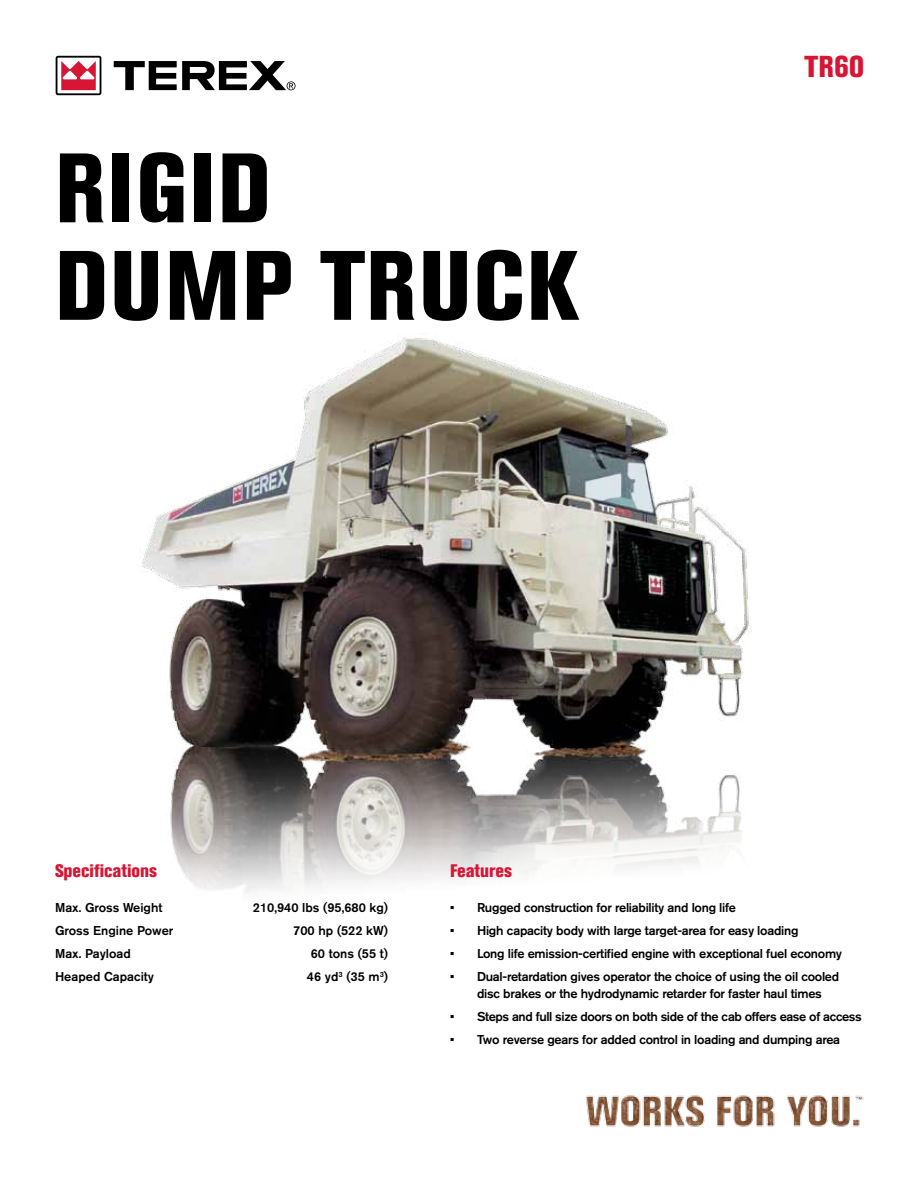
<style>
.page{position:relative;width:918px;height:1188px;background:#fff}
.page>*{position:absolute;margin:0;border:0;box-sizing:border-box;transform-origin:0 0}
.t1{font:800 condensed 97.5px/97.5px "Akzidenz Grotesk BE";letter-spacing:.02em;color:#000}
.t2{font:800 condensed 30px "Akzidenz Grotesk BE";color:#d71635}
.t3{font:800 condensed 18px "Akzidenz Grotesk BE";color:#d71635}
.t4{font:500 12.75px/16.5px "Akzidenz Grotesk BE";letter-spacing:-.02em;color:#000}
.t5{font:500 12.75px "Akzidenz Grotesk BE";color:#000}
</style>
<div class="page">
<svg style="left:56px;top:56px;width:45px;height:39px"></svg>
<svg style="left:114px;top:61px;width:182px;height:29px"></svg>
<img style="left:140px;top:337px;width:612px;height:556px">
<img style="left:585px;top:1095px;width:279px;height:32px">
<h1 class="t1" style="left:55px;top:140px;width:524px">RIGID<br>DUMP TRUCK</h1>
<h2 class="t2" style="left:804px;top:49px;width:61px">TR60</h2>
<h3 class="t3" style="left:55px;top:860px;width:103px">Specifications</h3>
<p class="t5" style="left:55px;top:899px;width:109px">Max. Gross Weight</p>
<p class="t5" style="left:253px;top:899px;width:137px">210,940 lbs (95,680 kg)</p>
<p class="t5" style="left:55px;top:923px;width:120px">Gross Engine Power</p>
<p class="t5" style="left:293px;top:923px;width:96px">700 hp (522 kW)</p>
<p class="t5" style="left:55px;top:946px;width:77px">Max. Payload</p>
<p class="t4" style="left:311px;top:945px;width:79px">60 tons (55 t)</p>
<p class="t5" style="left:55px;top:969px;width:100px">Heaped Capacity</p>
<p class="t4" style="left:307px;top:968px;width:83px">46 yd<sup>3</sup> (35 m<sup>3</sup>)</p>
<h3 class="t3" style="left:450px;top:860px;width:63px">Features</h3>
<p class="t4" style="left:450px;top:899px;width:288px">• Rugged construction for reliability and long life</p>
<p class="t4" style="left:450px;top:922px;width:350px">• High capacity body with large target-area for easy loading</p>
<p class="t4" style="left:450px;top:945px;width:394px">• Long life emission-certified engine with exceptional fuel economy</p>
<p class="t4" style="left:477px;top:968px;width:364px;text-indent:-27px">• Dual-retardation gives operator the choice of using the oil cooled disc brakes or the hydrodynamic retarder for faster haul times</p>
<p class="t4" style="left:450px;top:1008px;width:413px">• Steps and full size doors on both side of the cab offers ease of access</p>
<p class="t4" style="left:450px;top:1031px;width:392px">• Two reverse gears for added control in loading and dumping area</p>
</div>
